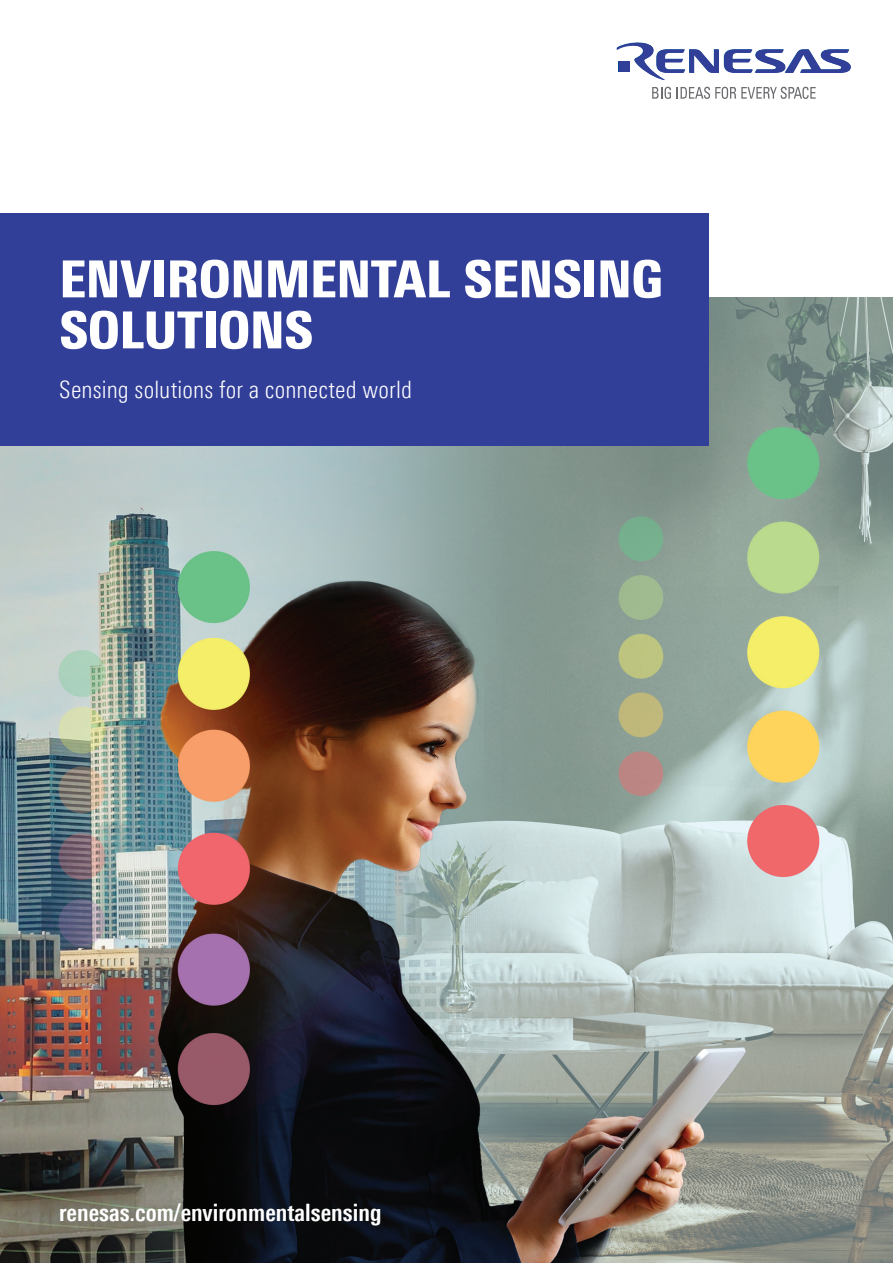
<style>
.page{position:relative;width:893px;height:1263px;background:#fff}
.page>*{position:absolute;margin:0;border:0;box-sizing:border-box;transform-origin:0 0}
.t1{font:900 51px/51px "Linotype Univers 820 Cn";letter-spacing:-.01em;color:#fff}
.t2{font:300 24px "Linotype Univers 320 Cn";letter-spacing:.005em;color:#fff}
.t3{font:700 24px "Linotype Univers 620 Cn";color:#fff}
</style>
<div class="page">
<img style="left:0;top:298px;width:893px;height:965px">
<div style="left:0;top:213px;width:708px;height:233px;background:#323f99"></div>
<svg style="left:617px;top:42px;width:234px;height:38px"></svg>
<svg style="left:652px;top:87px;width:19px;height:12px"></svg>
<svg style="left:677px;top:87px;width:139px;height:12px"></svg>
<h1 class="t1" style="left:59px;top:253px;width:605px">ENVIRONMENTAL SENSING<br>SOLUTIONS</h1>
<p class="t2" style="left:59px;top:376px;width:354px">Sensing solutions for a connected world</p>
<p class="t3" style="left:59px;top:1198px;width:324px">renesas.com/environmentalsensing</p>
</div>
